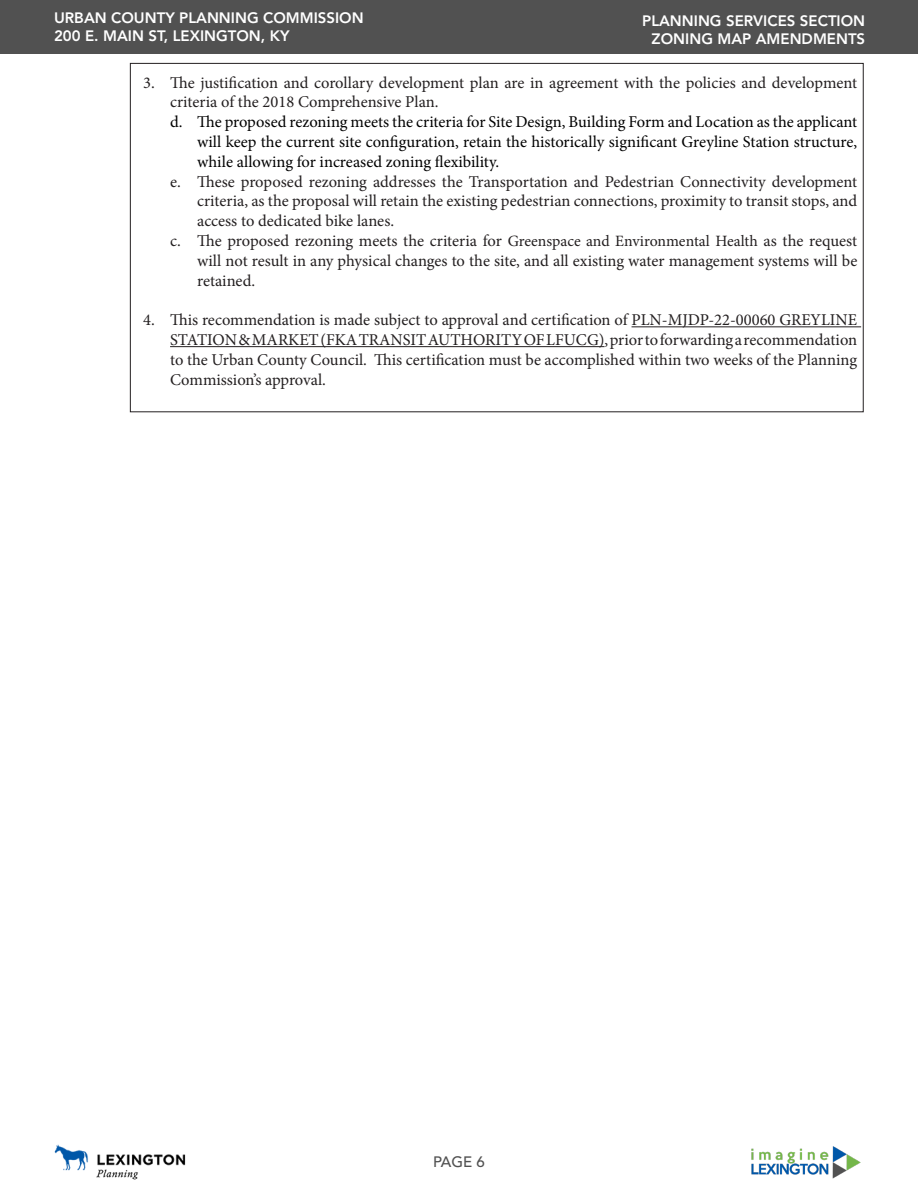
<style>
.page{position:relative;width:918px;height:1188px;background:#fff}
.page>*{position:absolute;margin:0;border:0;box-sizing:border-box;transform-origin:0 0}
.t1{font:16.5px/19.8px "Minion Pro";letter-spacing:-.005em;color:#231f20;text-align:justify}
.t2{font:16.5px/19.8px "Minion Pro";color:#000;text-align:justify}
.t3{font:800 15px/18px "Avenir LT Std";color:#fff}
.t4{font:500 15px "Avenir LT Std";color:#515151}
.s1{font-size:15.75px}
</style>
<div class="page">
<div style="left:0;top:0;width:918px;height:54px;background:#515151"></div>
<img style="left:54px;top:1144px;width:132px;height:36px">
<img style="left:751px;top:1146px;width:110px;height:33px">
<hr style="left:632px;top:326px;width:229px;height:1px;background:#231f20">
<hr style="left:170px;top:346px;width:435px;height:1px;background:#231f20">
<p class="t3" style="left:54px;top:9px;width:311px">URBAN COUNTY PLANNING COMMISSION<br>200 E. MAIN ST, LEXINGTON, KY</p>
<p class="t3" style="left:642px;top:12px;width:225px;text-align:right">PLANNING SERVICES SECTION<br>ZONING MAP AMENDMENTS</p>
<p class="t1" style="left:170px;top:73px;width:689px;text-indent:-27px">3. The justification and corollary development plan are in agreement with the policies and development criteria of the 2018 Comprehensive Plan.</p>
<p class="t2" style="left:197px;top:112px;width:662px;text-indent:-27px">d. The proposed rezoning meets the criteria for Site Design, Building Form and Location as the applicant will keep the current site configuration, retain the historically significant Greyline Station structure, while allowing for increased zoning flexibility.</p>
<p class="t1" style="left:197px;top:172px;width:662px;text-indent:-27px">e. These proposed rezoning addresses the Transportation and Pedestrian Connectivity development criteria, as the proposal will retain the existing pedestrian connections, proximity to transit stops, and access to dedicated bike lanes.</p>
<p class="t1" style="left:197px;top:231px;width:662px;text-indent:-27px">c. The proposed rezoning meets the criteria for <span class="s1">Greenspace and Environmental Health</span> as the request will not result in any physical changes to the site, and all existing water management systems will be retained.</p>
<p class="t1" style="left:170px;top:310px;width:689px;text-indent:-27px">4. This recommendation is made subject to approval and certification of PLN-MJDP-22-00060 GREYLINE STATION &amp; MARKET (FKA TRANSIT AUTHORITY OF LFUCG), prior to forwarding a recommendation to the Urban County Council. This certification must be accomplished within two weeks of the Planning Commission’s approval.</p>
<p class="t4" style="left:433px;top:1154px;width:53px">PAGE 6</p>
</div>
